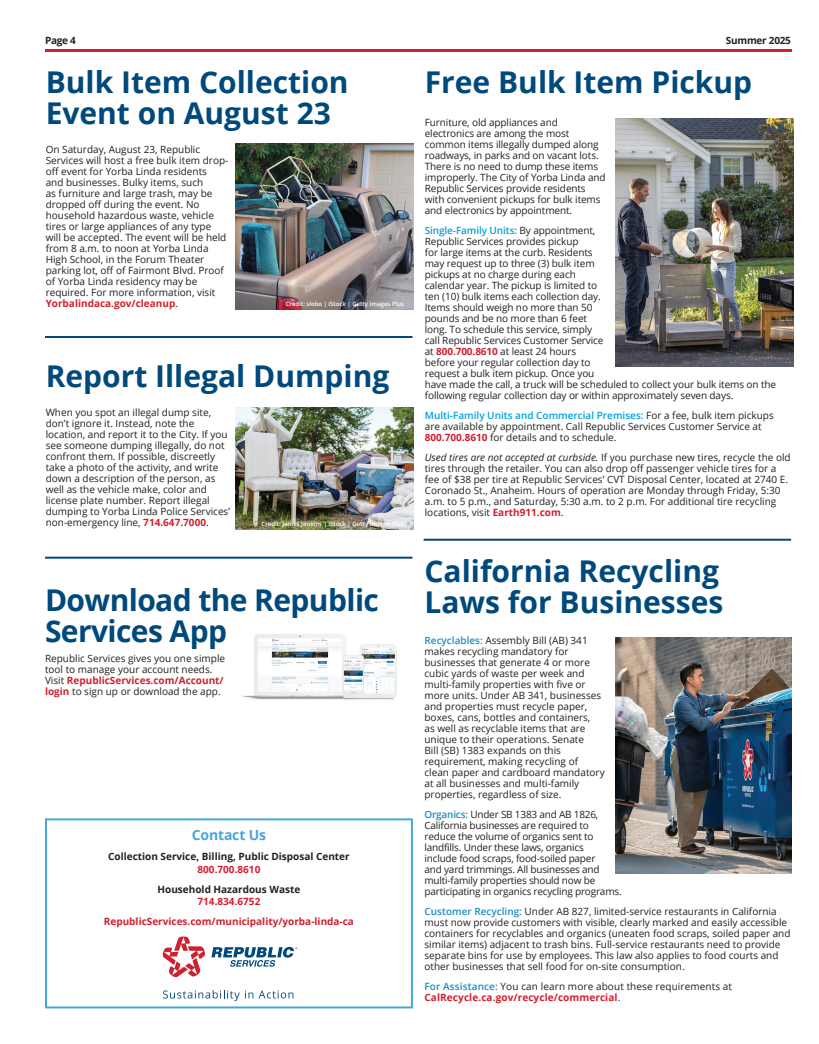
<style>
.page{position:relative;width:819px;height:1044px;background:#fff}
.page>*{position:absolute;margin:0;border:0;box-sizing:border-box;transform-origin:0 0}
.t1{font:700 30px/31px "Open Sans";color:#00497b}
.t2{font:700 30px/31px "Open Sans";letter-spacing:-.02em;color:#00497b}
.t3{font:700 14px "Open Sans";letter-spacing:-.01em;color:#48a6dc}
.t4{font:10px/11px "Open Sans";color:#231f20}
.t5{font:10px/11px "Open Sans";letter-spacing:-.02em;color:#231f20}
.t6{font:700 10px "Open Sans";color:#231f20}
.t7{font:700 10px/20px "Open Sans";color:#d0202f;text-align:center}
.t8{font:700 10px "Open Sans";letter-spacing:-.025em;color:#231f20}
.t9{font:600 6px "Open Sans";color:#fff}
.s1{font-weight:600;color:#00a1df}
.s2{font-weight:700;color:#d0202f}
.s3{font-style:italic}
.s4{font-weight:600;color:#1d8dc3}
</style>
<div class="page">
<hr style="left:45px;top:49px;width:747px;height:2px;background:#d0202f">
<div style="left:45px;top:818px;width:368px;height:190px;border:2px solid #48a6dc"></div>
<svg style="left:163px;top:990px;width:90px;height:11px"></svg>
<svg style="left:259px;top:990px;width:34px;height:9px"></svg>
<svg style="left:162px;top:936px;width:136px;height:42px"></svg>
<img style="left:236px;top:407px;width:177px;height:123px">
<img style="left:236px;top:144px;width:177px;height:166px">
<img style="left:615px;top:119px;width:178px;height:248px">
<hr style="left:424px;top:539px;width:367px;height:2px;background:#00497b">
<hr style="left:45px;top:336px;width:367px;height:2px;background:#00497b">
<hr style="left:45px;top:557px;width:367px;height:2px;background:#00497b">
<img style="left:242px;top:634px;width:155px;height:66px">
<img style="left:615px;top:638px;width:176px;height:235px">
<p class="t6" style="left:45px;top:33px;width:32px">Page 4</p>
<p class="t8" style="left:726px;top:33px;width:67px">Summer 2025</p>
<h1 class="t1" style="left:425px;top:66px;width:329px">Free Bulk Item Pickup</h1>
<p class="t4" style="left:425px;top:117px;width:182px">Furniture, old appliances and electronics are among the most common items illegally dumped along roadways, in parks and on vacant lots.<br>There is no need to dump these items improperly. The City of Yorba Linda and Republic Services provide residents with convenient pickups for bulk items and electronics by appointment.</p>
<p class="t4" style="left:425px;top:225px;width:353px"><span class="s1">Single-Family Units:</span> By appointment,<br>Republic Services provides pickup<br>for large items at the curb. Residents<br>may request up to three (3) bulk item<br>pickups at no charge during each<br>calendar year. The pickup is limited to<br>ten (10) bulk items each collection day.<br>Items should weigh no more than 50<br>pounds and be no more than 6 feet<br>long. To schedule this service, simply<br>call Republic Services Customer Service<br>at <span class="s2">800.700.8610</span> at least 24 hours<br>before your regular collection day to<br>request a bulk item pickup. Once you<br>have made the call, a truck will be scheduled to collect your bulk items on the following regular collection day or within approximately seven days.</p>
<p class="t4" style="left:425px;top:410px;width:351px"><span class="s1">Multi-Family Units and Commercial Premises:</span> For a fee, bulk item pickups are available by appointment. Call Republic Services Customer Service at<br><span class="s2">800.700.8610</span> for details and to schedule.</p>
<p class="t4" style="left:425px;top:452px;width:367px"><span class="s3">Used tires are not accepted at curbside.</span> If you purchase new tires, recycle the old tires through the retailer. You can also drop off passenger vehicle tires for a fee of $38 per tire at Republic Services’ CVT Disposal Center, located at 2740 E.<br>Coronado St., Anaheim. Hours of operation are Monday through Friday, 5:30 a.m. to 5 p.m., and Saturday, 5:30 a.m. to 2 p.m. For additional tire recycling locations, visit <span class="s2">Earth911.com</span>.</p>
<h1 class="t1" style="left:46px;top:66px;width:304px">Bulk Item Collection<br>Event on August 23</h1>
<p class="t4" style="left:46px;top:144px;width:184px">On Saturday, August 23, Republic Services will host a free bulk item drop&shy;off event for Yorba Linda residents<br>and businesses. Bulky items, such<br>as furniture and large trash, may be dropped off during the event. No household hazardous waste, vehicle tires or large appliances of any type will be accepted. The event will be held from 8 a.m. to noon at Yorba Linda High School, in the Forum Theater parking lot, off of Fairmont Blvd. Proof of Yorba Linda residency may be required. For more information, visit <span class="s2">Yorbalindaca.gov/cleanup</span>.</p>
<p class="t9" style="left:286px;top:299px;width:120px">Credit: slobo | iStock | Getty Images Plus</p>
<h1 class="t1" style="left:46px;top:360px;width:345px">Report Illegal Dumping</h1>
<p class="t4" style="left:46px;top:406px;width:186px">When you spot an illegal dump site, don’t ignore it. Instead, note the location, and report it to the City. If you see someone dumping illegally, do not confront them. If possible, discreetly take a photo of the activity, and write down a description of the person, as well as the vehicle make, color and license plate number. Report illegal dumping to Yorba Linda Police Services’ non-emergency line, <span class="s2">714.647.7000</span>.</p>
<p class="t9" style="left:262px;top:520px;width:144px">Credit: James Jenkins | iStock | Getty Images Plus</p>
<h1 class="t2" style="left:45px;top:584px;width:335px">Download the Republic<br>Services App</h1>
<p class="t4" style="left:45px;top:653px;width:182px">Republic Services gives you one simple tool to manage your account needs.<br>Visit <span class="s2">RepublicServices.com/Account/ login</span> to sign up or download the app.</p>
<h2 class="t3" style="left:192px;top:825px;width:76px">Contact Us</h2>
<p class="t6" style="left:108px;top:849px;width:243px">Collection Service, Billing, Public Disposal Center</p>
<p class="t7" style="left:198px;top:859px;width:64px">800.700.8610</p>
<p class="t6" style="left:158px;top:882px;width:144px">Household Hazardous Waste</p>
<p class="t7" style="left:104px;top:891px;width:252px">714.834.6752<br>RepublicServices.com/municipality/yorba-linda-ca</p>
<h1 class="t1" style="left:425px;top:555px;width:300px">California Recycling<br>Laws for Businesses</h1>
<p class="t4" style="left:425px;top:635px;width:182px"><span class="s4">Recyclables:</span> Assembly Bill (AB) 341 makes recycling mandatory for businesses that generate 4 or more cubic yards of waste per week and multi-family properties with five or more units. Under AB 341, businesses and properties must recycle paper, boxes, cans, bottles and containers,<br>as well as recyclable items that are unique to their operations. Senate<br>Bill (SB) 1383 expands on this requirement, making recycling of clean paper and cardboard mandatory at all businesses and multi-family properties, regardless of size.</p>
<p class="t5" style="left:425px;top:809px;width:199px"><span class="s4">Organics:</span> Under SB 1383 and AB 1826, California businesses are required to reduce the volume of organics sent to landfills. Under these laws, organics<br>include food scraps, food-soiled paper<br>and yard trimmings. All businesses and multi-family properties should now be participating in organics recycling programs.</p>
<p class="t4" style="left:425px;top:906px;width:368px"><span class="s4">Customer Recycling:</span> Under AB 827, limited-service restaurants in California must now provide customers with visible, clearly marked and easily accessible containers for recyclables and organics (uneaten food scraps, soiled paper and similar items) adjacent to trash bins. Full-service restaurants need to provide separate bins for use by employees. This law also applies to food courts and other businesses that sell food for on-site consumption.</p>
<p class="t4" style="left:425px;top:981px;width:309px"><span class="s4">For Assistance:</span> You can learn more about these requirements at<br><span class="s2">CalRecycle.ca.gov/recycle/commercial</span>.</p>
</div>
